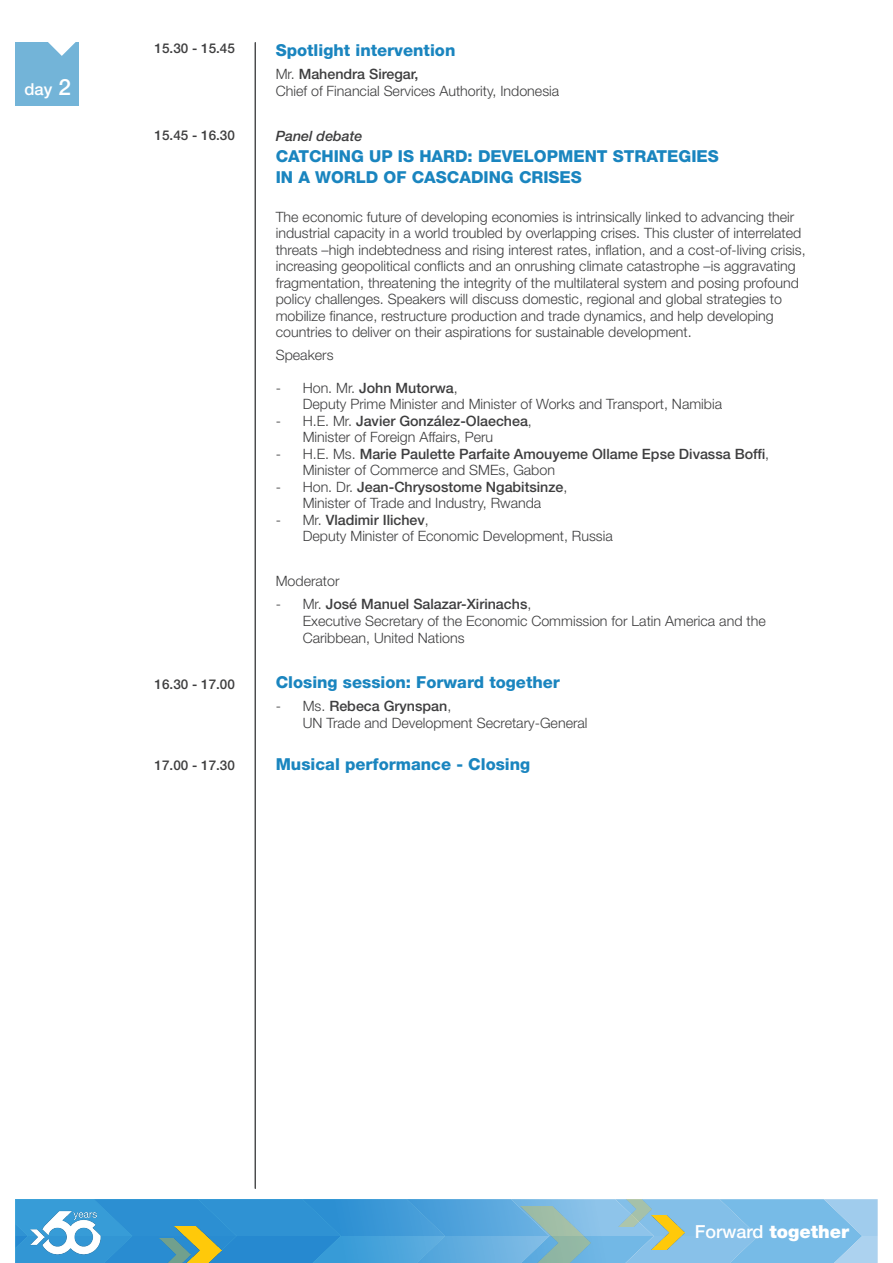
<style>
.page{position:relative;width:893px;height:1263px;background:#fff}
.page>*{position:absolute;margin:0;border:0;box-sizing:border-box;transform-origin:0 0}
.t1{font:900 18px "Helvetica Neue LT Std";color:#fff}
.t2{font:800 16.5px/21px "Helvetica Neue LT Std";color:#1a85bf}
.t3{font:500 16.5px "Helvetica Neue LT Std";color:#fff}
.t4{font:300 14.25px/16.5px "Helvetica Neue LT Std";color:#3e3e3f}
.t5{font:500 14.25px/16.5px "Helvetica Neue LT Std";color:#3e3e3f}
.t6{font:italic 500 14.25px "Helvetica Neue LT Std";color:#3e3e3f}
.t7{font:500 13.5px "Helvetica Neue LT Std";color:#3e3e3f}
.s1{font-size:22.5px}
.s2{font-weight:300}
.s3{font-weight:500}
</style>
<div class="page">
<hr style="left:255px;top:42px;width:1px;height:1146px;background:#4b4c4d">
<div style="left:15px;top:42px;width:64px;height:64px;background:#73b4d8"></div>
<svg style="left:48px;top:42px;width:28px;height:14px"></svg>
<svg style="left:15px;top:1199px;width:861px;height:64px;background:#57a7dd"></svg>
<img style="left:30px;top:1209px;width:71px;height:45px">
<img style="left:175px;top:1226px;width:46px;height:37px">
<img style="left:651px;top:1216px;width:33px;height:33px">
<img style="left:619px;top:1199px;width:32px;height:27px">
<img style="left:521px;top:1207px;width:70px;height:56px">
<img style="left:159px;top:1238px;width:31px;height:25px">
<p class="t3" style="left:24px;top:79px;width:48px">day <span class="s1">2</span></p>
<p class="t7" style="left:155px;top:40px;width:82px">15.30 - 15.45</p>
<p class="t7" style="left:155px;top:127px;width:82px">15.45 - 16.30</p>
<p class="t7" style="left:155px;top:676px;width:82px">16.30 - 17.00</p>
<p class="t7" style="left:155px;top:757px;width:82px">17.00 - 17.30</p>
<p class="t2" style="left:276px;top:40px;width:181px">Spotlight intervention</p>
<p class="t5" style="left:276px;top:65px;width:144px"><span class="s2">Mr.</span> Mahendra Siregar,</p>
<p class="t4" style="left:276px;top:82px;width:285px">Chief of Financial Services Authority, Indonesia</p>
<p class="t6" style="left:276px;top:127px;width:88px">Panel debate</p>
<p class="t2" style="left:276px;top:145px;width:445px">CATCHING UP IS HARD: DEVELOPMENT STRATEGIES<br>IN A WORLD OF CASCADING CRISES</p>
<p class="t4" style="left:276px;top:208px;width:531px">The economic future of developing economies is intrinsically linked to advancing their industrial capacity in a world troubled by overlapping crises. This cluster of interrelated threats –high indebtedness and rising interest rates, inflation, and a cost-of-living crisis, increasing geopolitical conflicts and an onrushing climate catastrophe –is aggravating fragmentation, threatening the integrity of the multilateral system and posing profound policy challenges. Speakers will discuss domestic, regional and global strategies to mobilize finance, restructure production and trade dynamics, and help developing countries to deliver on their aspirations for sustainable development.</p>
<p class="t4" style="left:276px;top:346px;width:59px">Speakers</p>
<p class="t4" style="left:303px;top:379px;width:421px;text-indent:-27px">- Hon. Mr. <span class="s3">John Mutorwa</span>,<br>Deputy Prime Minister and Minister of Works and Transport, Namibia</p>
<p class="t4" style="left:303px;top:412px;width:231px;text-indent:-27px">- H.E. Mr. <span class="s3">Javier González-Olaechea</span>,<br>Minister of Foreign Affairs, Peru</p>
<p class="t5" style="left:303px;top:445px;width:468px;text-indent:-27px"><span class="s2">- H.E. Ms.</span> Marie Paulette Parfaite Amouyeme Ollame Epse Divassa Boffi<span class="s2">,<br>Minister of Commerce and SMEs, Gabon</span></p>
<p class="t4" style="left:276px;top:478px;width:293px;text-align:center">- Hon. Dr. <span class="s3">Jean-Chrysostome Ngabitsinze</span>,<br>Minister of Trade and Industry, Rwanda</p>
<p class="t4" style="left:303px;top:511px;width:312px;text-indent:-27px">- Mr. <span class="s3">Vladimir Ilichev</span>,<br>Deputy Minister of Economic Development, Russia</p>
<p class="t4" style="left:276px;top:573px;width:65px">Moderator</p>
<p class="t4" style="left:303px;top:595px;width:464px;line-height:17.1px;text-indent:-27px">- Mr. <span class="s3">José Manuel Salazar-Xirinachs</span>,<br>Executive Secretary of the Economic Commission for Latin America and the<br>Caribbean, United Nations</p>
<p class="t2" style="left:276px;top:672px;width:286px">Closing session: Forward together</p>
<p class="t4" style="left:303px;top:697px;width:286px;line-height:17.1px;text-indent:-27px">- Ms. <span class="s3">Rebeca Grynspan</span>,<br>UN Trade and Development Secretary-General</p>
<p class="t2" style="left:276px;top:753px;width:256px">Musical performance - Closing</p>
<p class="t1" style="left:695px;top:1220px;width:156px"><span class="s3">Forward</span> together</p>
</div>
